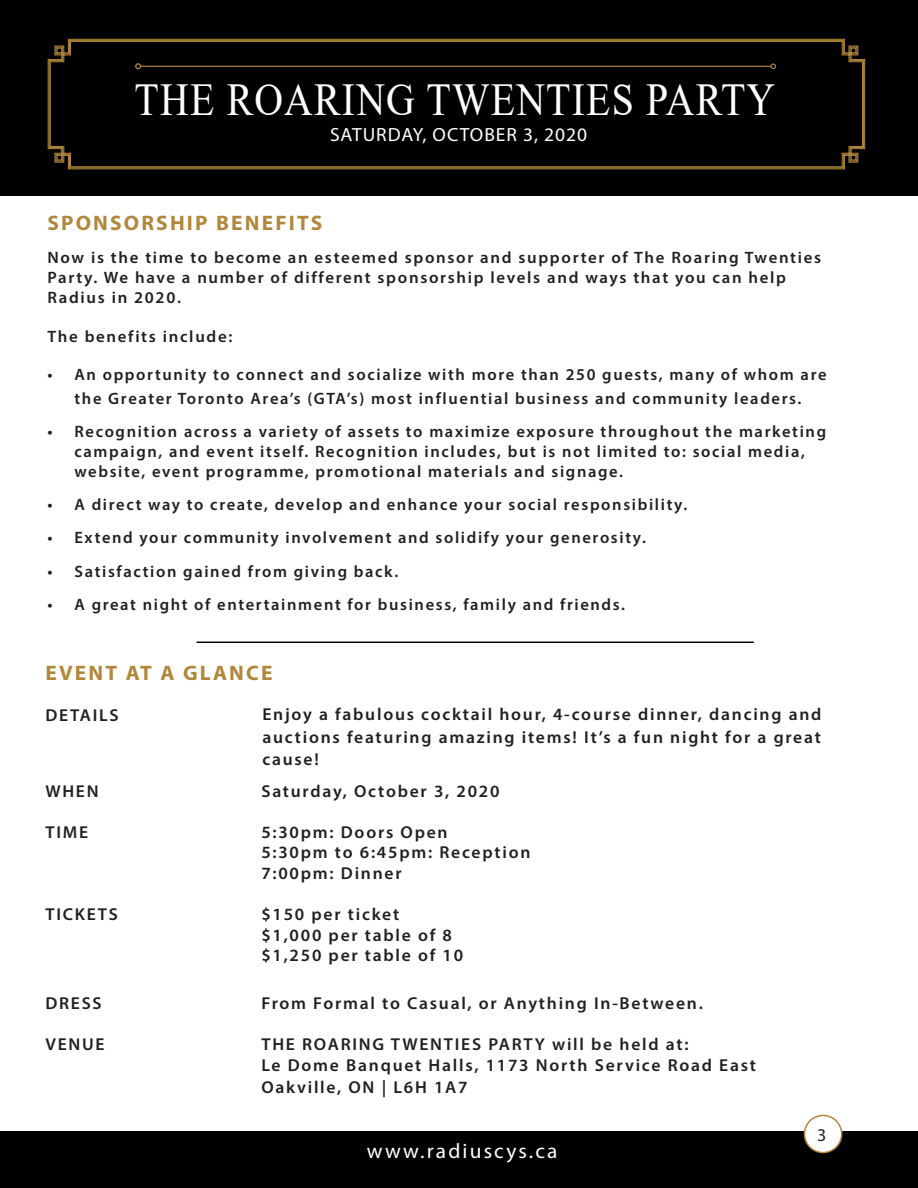
<style>
.page{position:relative;width:918px;height:1188px;background:#fff}
.page>*{position:absolute;margin:0;border:0;box-sizing:border-box;transform-origin:0 0}
.t1{font:45.6px "Times New Roman";letter-spacing:.03em;color:#fff;scale:.87 1}
.t2{font:700 21px "Myriad Pro";letter-spacing:.1em;color:#b1883b}
.t3{font:21px "Myriad Pro";letter-spacing:.1em;color:#fff}
.t4{font:19.05px "Myriad Pro";letter-spacing:.05em;color:#fff}
.t5{font:18px "Myriad Pro";color:#231f20}
.t6{font:600 17.25px/20.7px "Myriad Pro";letter-spacing:.1em;color:#231f20}
.t7{font:600 16.5px/19.8px "Myriad Pro";letter-spacing:.1em;color:#231f20}
</style>
<div class="page">
<hr style="left:0;top:1132px;width:1px;height:56px;background:#000">
<div style="left:2px;top:1132px;width:916px;height:56px;background:#000"></div>
<div style="left:805px;top:1115px;width:37px;height:38px;background:#fff;border-radius:50%"></div>
<div style="left:804px;top:1115px;width:38px;height:38px;border:2px solid #b1883b;border-radius:50%"></div>
<div style="left:0;top:0;width:918px;height:195px;background:#000"></div>
<svg style="left:47px;top:38px;width:819px;height:132px;background:#624b20"></svg>
<svg style="left:49px;top:41px;width:814px;height:127px"></svg>
<hr style="left:141px;top:66px;width:630px;height:1px;background:#b1883b">
<svg style="left:135px;top:63px;width:6px;height:6px"></svg>
<svg style="left:770px;top:63px;width:6px;height:6px"></svg>
<hr style="left:197px;top:642px;width:557px;height:1px;background:#000">
<h1 class="t1" style="left:135px;top:68px;width:738px">THE ROARING TWENTIES PARTY</h1>
<p class="t4" style="left:330px;top:122px;width:259px">SATURDAY, OCTOBER 3, 2020</p>
<p class="t2" style="left:48px;top:209px;width:276px">SPONSORSHIP BENEFITS</p>
<p class="t7" style="left:48px;top:247px;width:775px">Now is the time to become an esteemed sponsor and supporter of The Roaring Twenties<br>Party. We have a number of different sponsorship levels and ways that you can help<br>Radius in 2020.</p>
<p class="t7" style="left:48px;top:326px;width:186px">The benefits include:</p>
<p class="t7" style="left:48px;top:362px;width:781px;line-height:24px;text-align:center">• An opportunity to connect and socialize with more than 250 guests, many of whom are the Greater Toronto Area’s (GTA’s) most influential business and community leaders.</p>
<p class="t7" style="left:75px;top:421px;width:753px;text-indent:-27px">• Recognition across a variety of assets to maximize exposure throughout the marketing campaign, and event itself. Recognition includes, but is not limited to: social media, website, event programme, promotional materials and signage.</p>
<p class="t7" style="left:48px;top:494px;width:641px">• A direct way to create, develop and enhance your social responsibility.</p>
<p class="t7" style="left:48px;top:527px;width:600px">• Extend your community involvement and solidify your generosity.</p>
<p class="t7" style="left:48px;top:561px;width:352px">• Satisfaction gained from giving back.</p>
<p class="t7" style="left:48px;top:594px;width:579px">• A great night of entertainment for business, family and friends.</p>
<p class="t2" style="left:45px;top:659px;width:229px">EVENT AT A GLANCE</p>
<p class="t6" style="left:45px;top:705px;width:75px">DETAILS</p>
<p class="t6" style="left:262px;top:703px;width:560px;line-height:22.5px;text-align:justify">Enjoy a fabulous cocktail hour, 4-course dinner, dancing and auctions featuring amazing items! It’s a fun night for a great cause!</p>
<p class="t6" style="left:45px;top:780px;width:55px">WHEN</p>
<p class="t6" style="left:261px;top:780px;width:240px">Saturday, October 3, 2020</p>
<p class="t6" style="left:45px;top:821px;width:44px">TIME</p>
<p class="t6" style="left:261px;top:821px;width:271px">5:30pm: Doors Open<br>5:30pm to 6:45pm: Reception<br>7:00pm: Dinner</p>
<p class="t6" style="left:45px;top:903px;width:74px">TICKETS</p>
<p class="t6" style="left:261px;top:903px;width:203px">$150 per ticket $1,000 per table of 8 $1,250 per table of 10</p>
<p class="t6" style="left:45px;top:992px;width:58px">DRESS</p>
<p class="t6" style="left:261px;top:992px;width:443px">From Formal to Casual, or Anything In-Between.</p>
<p class="t6" style="left:45px;top:1034px;width:61px">VENUE</p>
<p class="t6" style="left:261px;top:1034px;width:496px;line-height:21.1px">THE ROARING TWENTIES PARTY will be held at:<br>Le Dome Banquet Halls, 1173 North Service Road East<br>Oakville, ON | L6H 1A7</p>
<p class="t3" style="left:367px;top:1138px;width:192px">www.radiuscys.ca</p>
<p class="t5" style="left:817px;top:1124px;width:11px">3</p>
</div>
